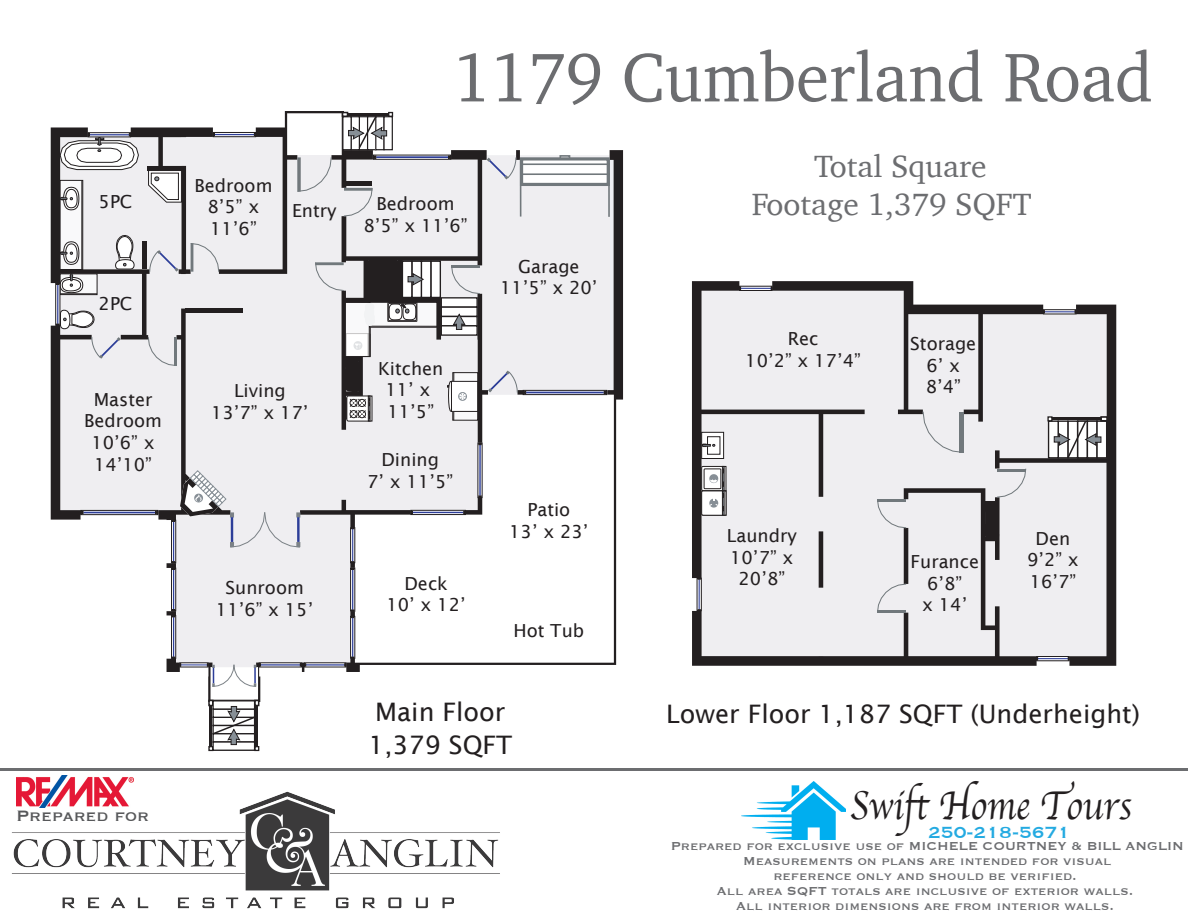
<style>
.page{position:relative;width:1188px;height:918px;background:#fff}
.page>*{position:absolute;margin:0;border:0;box-sizing:border-box;transform-origin:0 0}
.t1{font:70.5px "Charter";color:#6c6d70;scale:.96 1}
.t2{font:42px "Apple Chancery";color:#231f20;scale:.89 1}
.t3{font:31.5px/37.8px "Charter";color:#6c6d70;text-align:center}
.t4{font:25.5px/32.1px "Lucida Sans";color:#231f20}
.t5{font:21px "Copperplate";color:#24aae1}
.t6{font:19.5px "Copperplate";color:#57585a}
.t7{font:18px/21.6px "Lucida Sans";color:#231f20;text-align:center}
.t8{font:15px/15px "Copperplate";color:#6c6d70;text-align:center}
</style>
<div class="page">
<img style="left:11px;top:792px;width:489px;height:117px">
<img style="left:16px;top:776px;width:118px;height:32px">
<img style="left:741px;top:782px;width:104px;height:57px">
<hr style="left:0;top:768px;width:1188px;height:3px;background:#6c6d70">
<svg style="left:692px;top:281px;width:424px;height:385px;fill:#231f20"></svg>
<svg style="left:697px;top:286px;width:410px;height:375px;background:#e0dee1"></svg>
<svg style="left:1036px;top:656px;width:33px;height:5px"></svg>
<hr style="left:1038px;top:658px;width:30px;height:1px;background:#2d3e99">
<svg style="left:877px;top:584px;width:30px;height:29px"></svg>
<hr style="left:877px;top:610px;width:29px;height:3px;background:#71787c">
<svg style="left:877px;top:499px;width:30px;height:29px"></svg>
<hr style="left:877px;top:499px;width:29px;height:3px;background:#71787c">
<div style="left:1096px;top:421px;width:11px;height:38px;background:#fff;border:1px solid #231f20"></div>
<svg style="left:1101px;top:416px;width:7px;height:6px"></svg>
<div style="left:1043px;top:309px;width:33px;height:5px;border:1px solid #231f20"></div>
<hr style="left:1045px;top:311px;width:30px;height:1px;background:#2d3e99">
<svg style="left:923px;top:411px;width:41px;height:42px;background:#e6e6e9"></svg>
<hr style="left:960px;top:412px;width:4px;height:41px;background:#71787c">
<svg style="left:739px;top:286px;width:34px;height:5px"></svg>
<svg style="left:701px;top:466px;width:25px;height:50px"></svg>
<svg style="left:701px;top:432px;width:23px;height:27px"></svg>
<div style="left:707px;top:437px;width:13px;height:17px;background:#fff;border:1px solid #231f20"></div>
<svg style="left:702px;top:444px;width:13px;height:3px"></svg>
<svg style="left:696px;top:578px;width:6px;height:33px"></svg>
<svg style="left:51px;top:111px;width:572px;height:591px"></svg>
<svg style="left:55px;top:132px;width:559px;height:535px;fill:#efeef1"></svg>
<div style="left:186px;top:261px;width:212px;height:249px;background:#efeef1"></div>
<svg style="left:487px;top:157px;width:29px;height:22px"></svg>
<svg style="left:488px;top:371px;width:120px;height:24px;background:#d3d3db"></svg>
<svg style="left:559px;top:154px;width:12px;height:3px"></svg>
<hr style="left:520px;top:159px;width:1px;height:58px;background:#71787c">
<div style="left:522px;top:159px;width:86px;height:25px;background:#fff"></div>
<div style="left:520px;top:157px;width:90px;height:29px;border:3px solid #71787c"></div>
<hr style="left:608px;top:159px;width:2px;height:58px;background:#71787c">
<hr style="left:520px;top:163px;width:90px;height:2px;background:#71787c">
<hr style="left:520px;top:173px;width:90px;height:2px;background:#71787c">
<svg style="left:410px;top:510px;width:56px;height:5px"></svg>
<hr style="left:413px;top:512px;width:50px;height:1px;background:#2d3e99">
<hr style="left:479px;top:445px;width:2px;height:51px;background:#2d3e99">
<svg style="left:478px;top:442px;width:4px;height:3px"></svg>
<div style="left:346px;top:181px;width:26px;height:5px;background:#231f20"></div>
<svg style="left:344px;top:188px;width:29px;height:28px"></svg>
<hr style="left:186px;top:309px;width:57px;height:4px;background:#231f20">
<svg style="left:297px;top:157px;width:35px;height:35px"></svg>
<svg style="left:148px;top:337px;width:29px;height:29px"></svg>
<hr style="left:174px;top:337px;width:2px;height:29px;background:#71787c">
<svg style="left:149px;top:250px;width:30px;height:22px"></svg>
<svg style="left:190px;top:243px;width:29px;height:29px"></svg>
<div style="left:213px;top:132px;width:43px;height:5px;border:1px solid #231f20"></div>
<hr style="left:215px;top:134px;width:39px;height:1px;background:#2d3e99">
<svg style="left:115px;top:235px;width:20px;height:35px"></svg>
<hr style="left:143px;top:242px;width:4px;height:27px;background:#231f20">
<hr style="left:147px;top:166px;width:11px;height:4px;background:#231f20">
<svg style="left:147px;top:170px;width:35px;height:33px"></svg>
<div style="left:88px;top:132px;width:43px;height:5px;border:1px solid #231f20"></div>
<svg style="left:59px;top:133px;width:80px;height:37px"></svg>
<svg style="left:91px;top:337px;width:30px;height:22px"></svg>
<svg style="left:55px;top:283px;width:5px;height:43px"></svg>
<hr style="left:57px;top:285px;width:1px;height:39px;background:#2d3e99">
<svg style="left:56px;top:310px;width:39px;height:19px"></svg>
<svg style="left:56px;top:179px;width:42px;height:116px"></svg>
<svg style="left:80px;top:510px;width:79px;height:5px"></svg>
<svg style="left:171px;top:615px;width:5px;height:44px"></svg>
<hr style="left:173px;top:617px;width:1px;height:40px;background:#2d3e99">
<div style="left:171px;top:520px;width:5px;height:43px;border:1px solid #231f20"></div>
<hr style="left:173px;top:522px;width:1px;height:39px;background:#2d3e99">
<svg style="left:172px;top:470px;width:128px;height:78px;background:#dbdbdf"></svg>
<svg style="left:171px;top:568px;width:5px;height:43px"></svg>
<hr style="left:173px;top:570px;width:1px;height:39px;background:#2d3e99">
<svg style="left:172px;top:609px;width:3px;height:8px"></svg>
<svg style="left:172px;top:561px;width:3px;height:9px"></svg>
<div style="left:350px;top:616px;width:5px;height:43px;border:1px solid #231f20"></div>
<hr style="left:352px;top:618px;width:1px;height:39px;background:#2d3e99">
<div style="left:350px;top:527px;width:5px;height:36px;border:1px solid #231f20"></div>
<hr style="left:352px;top:529px;width:1px;height:33px;background:#2d3e99">
<div style="left:350px;top:568px;width:5px;height:44px;border:1px solid #231f20"></div>
<hr style="left:352px;top:570px;width:1px;height:40px;background:#2d3e99">
<svg style="left:351px;top:561px;width:3px;height:9px"></svg>
<svg style="left:351px;top:610px;width:3px;height:8px"></svg>
<div style="left:259px;top:662px;width:43px;height:5px;border:1px solid #231f20"></div>
<hr style="left:261px;top:664px;width:39px;height:2px;background:#2d3e99">
<svg style="left:300px;top:657px;width:54px;height:11px"></svg>
<svg style="left:172px;top:657px;width:89px;height:30px"></svg>
<svg style="left:315px;top:259px;width:165px;height:162px"></svg>
<svg style="left:981px;top:468px;width:45px;height:71px;background:#b8b6b9"></svg>
<svg style="left:1047px;top:416px;width:54px;height:44px"></svg>
<svg style="left:342px;top:112px;width:110px;height:48px"></svg>
<svg style="left:208px;top:700px;width:51px;height:51px"></svg>
<p class="t7" style="left:99px;top:191px;width:35px">5PC</p>
<p class="t7" style="left:99px;top:293px;width:35px">2PC</p>
<p class="t7" style="left:84px;top:389px;width:79px">Master<br>Bedroom<br>10’6” x<br>14’10”</p>
<p class="t6" style="left:16px;top:803px;width:134px">Prepared for</p>
<p class="t7" style="left:195px;top:174px;width:79px">Bedroom<br>8’5” x<br>11’6”</p>
<h1 class="t1" style="left:453px;top:17px;width:731px">1179 Cumberland Road</h1>
<p class="t7" style="left:292px;top:200px;width:46px">Entry</p>
<p class="t7" style="left:364px;top:193px;width:106px">Bedroom<br>8’5” x 11’6”</p>
<p class="t7" style="left:500px;top:256px;width:99px">Garage<br>11’5” x 20’</p>
<h3 class="t3" style="left:752px;top:147px;width:281px">Total Square<br>Footage 1,379 SQFT</h3>
<p class="t7" style="left:211px;top:380px;width:99px">Living<br>13’7” x 17’</p>
<p class="t7" style="left:216px;top:577px;width:99px">Sunroom<br>11’6” x 15’</p>
<p class="t7" style="left:378px;top:357px;width:67px">Kitchen<br>11’ x<br>11’5”</p>
<p class="t7" style="left:367px;top:449px;width:88px">Dining<br>7’ x 11’5”</p>
<p class="t7" style="left:386px;top:572px;width:81px">Deck<br>10’ x 12’</p>
<p class="t7" style="left:509px;top:499px;width:81px">Patio<br>13’ x 23’</p>
<p class="t7" style="left:514px;top:620px;width:72px">Hot Tub</p>
<p class="t7" style="left:745px;top:328px;width:117px">Rec<br>10’2” x 17’4”</p>
<p class="t7" style="left:910px;top:333px;width:68px">Storage<br>6’ x<br>8’4”</p>
<p class="t7" style="left:727px;top:525px;width:71px">Laundry<br>10’7” x<br>20’8”</p>
<p class="t7" style="left:911px;top:551px;width:70px">Furance<br>6’8”<br>x 14’</p>
<p class="t7" style="left:1027px;top:527px;width:53px">Den<br>9’2” x<br>16’7”</p>
<h3 class="t4" style="left:368px;top:696px;width:145px">Main Floor<br>1,379 SQFT</h3>
<h3 class="t4" style="left:666px;top:698px;width:475px">Lower Floor 1,187 SQFT (Underheight)</h3>
<h2 class="t2" style="left:850px;top:772px;width:318px">Swift Home Tours</h2>
<p class="t5" style="left:928px;top:819px;width:144px">250-218-5671</p>
<p class="t8" style="left:671px;top:838px;width:514px">Prepared for exclusive use of MICHELE COURTNEY &amp; BILL ANGLIN Measurements on plans are intended for visual<br>reference only and should be verified.<br>All area SQFT totals are inclusive of exterior walls.<br>All interior dimensions are from interior walls.</p>
</div>
